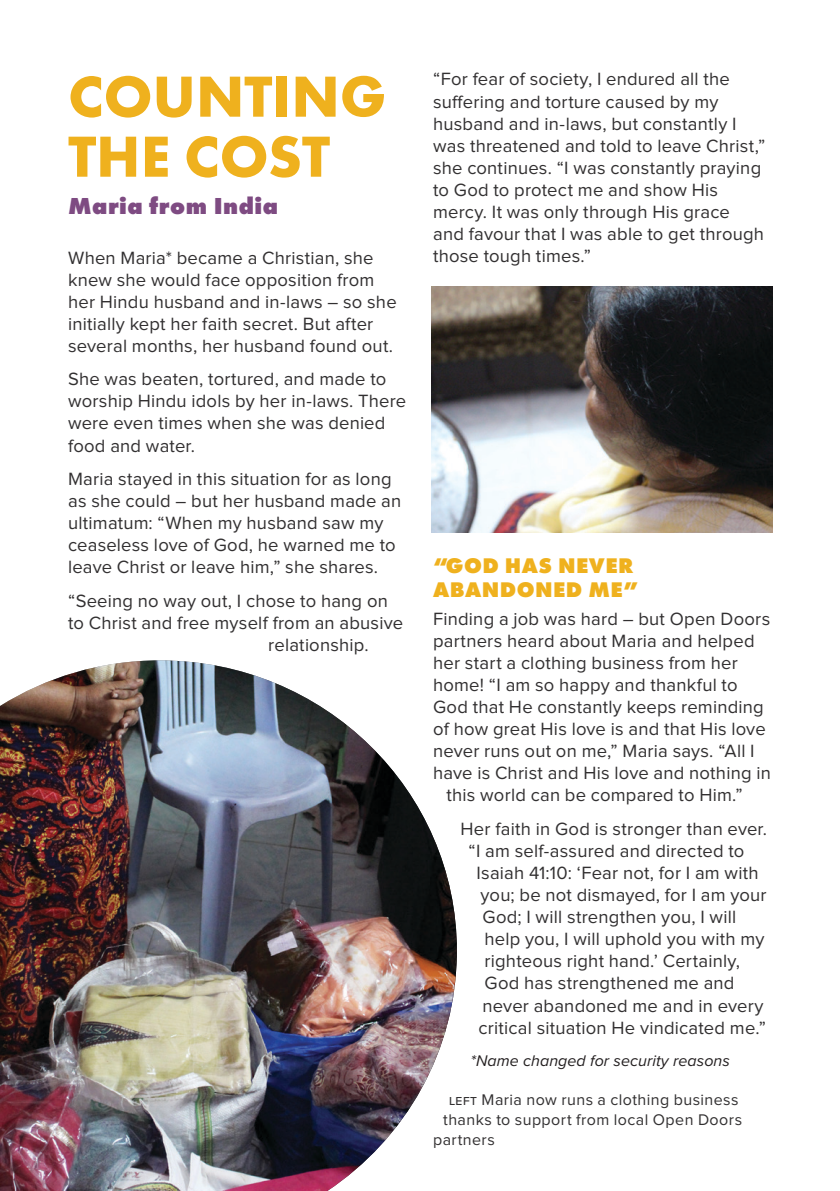
<style>
.page{position:relative;width:840px;height:1191px;background:#fff}
.page>*{position:absolute;margin:0;border:0;box-sizing:border-box;transform-origin:0 0}
.t1{font:700 60px/60px "Futura PT";color:#efb11e}
.Subtitle{font:800 24px "Futura PT";letter-spacing:.02em;color:#7e4b82}
.Subtitle-2{font:800 22px/24px "Futura PT";letter-spacing:.02em;color:#efb11e}
.Body_text{font:18.4px/22px "Proxima Nova";letter-spacing:.01em;color:#323031}
.Photo_caption{font:16px "Proxima Nova";letter-spacing:.025em;color:#323031}
.Name_changed{font:italic 16px "Proxima Nova";letter-spacing:.005em;color:#231f20}
.s1{font-weight:500;font-size:12px}
</style>
<div class="page">
<img style="left:431px;top:287px;width:341px;height:245px">
<img style="left:0;top:660px;width:456px;height:531px">
<p class="t1" style="left:68px;top:65px;width:319px">COUNTING<br>THE COST</p>
<p class="Subtitle" style="left:68px;top:191px;width:211px">Maria from India</p>
<p class="Body_text" style="left:68px;top:247px;width:330px">When Maria* became a Christian, she knew she would face opposition from her Hindu husband and in-laws – so she initially kept her faith secret. But after several months, her husband found out.</p>
<p class="Body_text" style="left:68px;top:369px;width:339px">She was beaten, tortured, and made to worship Hindu idols by her in-laws. There were even times when she was denied food and water.</p>
<p class="Body_text" style="left:68px;top:468px;width:334px">Maria stayed in this situation for as long as she could – but her husband made an ultimatum: “When my husband saw my ceaseless love of God, he warned me to leave Christ or leave him,” she shares.</p>
<p class="Body_text" style="left:68px;top:590px;width:321px">“Seeing no way out, I chose to hang on</p>
<p class="Body_text" style="left:68px;top:612px;width:336px">to Christ and free myself from an abusive</p>
<p class="Body_text" style="left:268px;top:634px;width:102px">relationship.</p>
<p class="Body_text" style="left:433px;top:69px;width:333px">“For fear of society, I endured all the suffering and torture caused by my husband and in-laws, but constantly I was threatened and told to leave Christ,” she continues. “I was constantly praying to God to protect me and show His mercy. It was only through His grace and favour that I was able to get through those tough times.”</p>
<p class="Subtitle-2" style="left:433px;top:553px;width:207px">“GOD HAS NEVER<br>ABANDONED ME”</p>
<p class="Body_text" style="left:433px;top:608px;width:338px">Finding a job was hard – but Open Doors</p>
<p class="Body_text" style="left:433px;top:630px;width:323px">partners heard about Maria and helped</p>
<p class="Body_text" style="left:433px;top:652px;width:306px">her start a clothing business from her</p>
<p class="Body_text" style="left:433px;top:674px;width:306px">home! “I am so happy and thankful to</p>
<p class="Body_text" style="left:433px;top:696px;width:332px">God that He constantly keeps reminding</p>
<p class="Body_text" style="left:433px;top:719px;width:334px">of how great His love is and that His love</p>
<p class="Body_text" style="left:433px;top:741px;width:323px">never runs out on me,” Maria says. “All I</p>
<p class="Body_text" style="left:433px;top:763px;width:339px">have is Christ and His love and nothing in</p>
<p class="Body_text" style="left:446px;top:785px;width:297px">this world can be compared to Him.”</p>
<p class="Body_text" style="left:460px;top:818px;width:308px">Her faith in God is stronger than ever.</p>
<p class="Body_text" style="left:468px;top:840px;width:277px">“I am self-assured and directed to</p>
<p class="Body_text" style="left:476px;top:862px;width:283px">Isaiah 41:10: ‘Fear not, for I am with</p>
<p class="Body_text" style="left:480px;top:884px;width:287px">you; be not dismayed, for I am your</p>
<p class="Body_text" style="left:482px;top:907px;width:255px">God; I will strengthen you, I will</p>
<p class="Body_text" style="left:484px;top:929px;width:281px">help you, I will uphold you with my</p>
<p class="Body_text" style="left:484px;top:951px;width:257px">righteous right hand.’ Certainly,</p>
<p class="Body_text" style="left:484px;top:973px;width:251px">God has strengthened me and</p>
<p class="Body_text" style="left:482px;top:995px;width:282px">never abandoned me and in every</p>
<p class="Body_text" style="left:478px;top:1017px;width:289px">critical situation He vindicated me.”</p>
<p class="Name_changed" style="left:470px;top:1048px;width:261px">*Name changed for security reasons</p>
<p class="Photo_caption" style="left:449px;top:1092px;width:291px"><span class="s1">LEFT</span> Maria now runs a clothing business</p>
<p class="Photo_caption" style="left:443px;top:1112px;width:300px">thanks to support from local Open Doors</p>
<p class="Photo_caption" style="left:433px;top:1132px;width:63px">partners</p>
</div>
